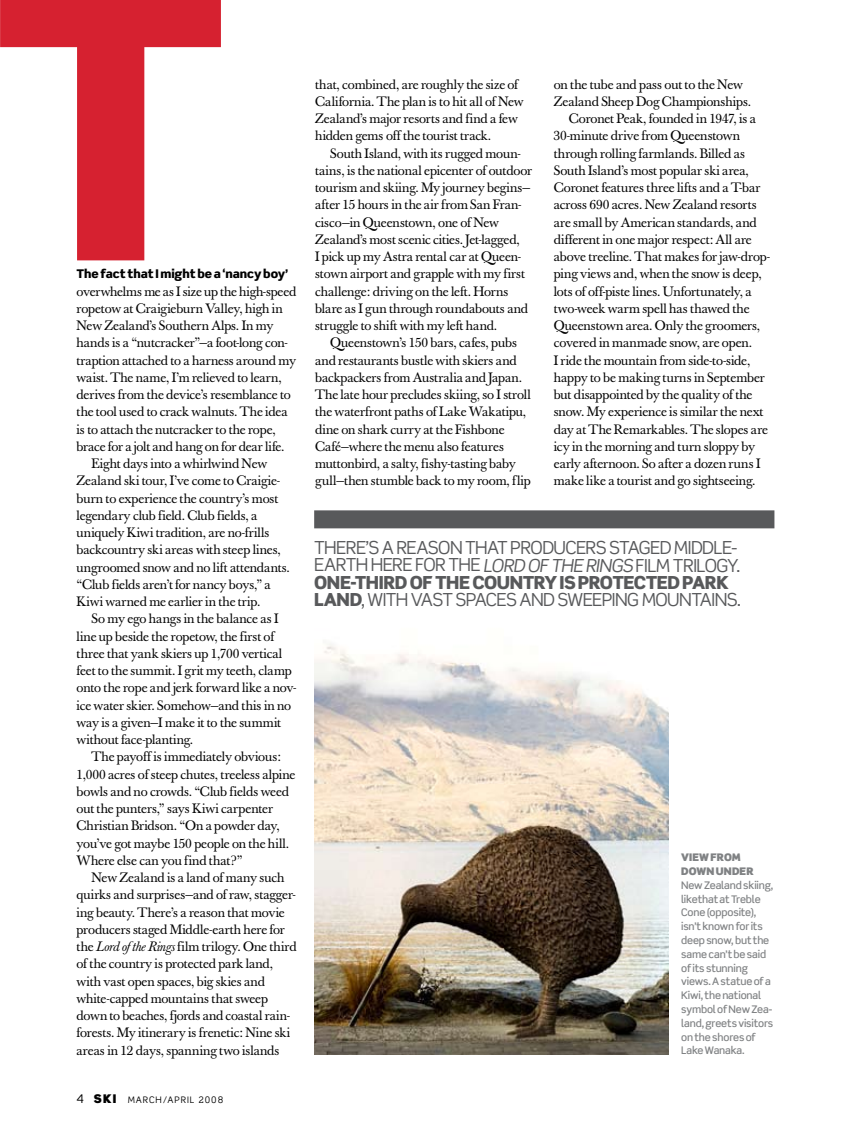
<style>
.page{position:relative;width:851px;height:1134px;background:#fff}
.page>*{position:absolute;margin:0;border:0;box-sizing:border-box;transform-origin:0 0}
.t1{font:18px/17.2px "Scene";letter-spacing:-.035em;color:#58595b}
.t2{font:13.5px/17.2px "Baskerville";letter-spacing:-.005em;color:#000}
.t3{font:900 12px "Scene";color:#000}
.t4{font:900 12px "Scene";color:#000}
.t5{font:500 10.5px/13.8px "Scene";letter-spacing:-.015em;color:#808284}
.t6{font:900 10.5px/13.8px "Scene";color:#808284}
.t7{font:9px "Scene";letter-spacing:.1em;color:#000}
.s1{font-style:italic}
.s2{font-family:"Scene Alt"}
.s3{font-weight:900}
</style>
<div class="page">
<svg style="left:0;top:0;width:221px;height:260px"></svg>
<img style="left:314px;top:643px;width:354px;height:411px">
<div style="left:314px;top:510px;width:460px;height:18px;background:#58595b"></div>
<p class="t3" style="left:76px;top:266px;width:213px">THEFACT THAT IMIGHTBEA‘NANCYBOY’</p>
<p class="t2" style="left:76px;top:283px;width:221px">overwhelms me as I size up the high-speed</p>
<p class="t2" style="left:76px;top:300px;width:208px">ropetow at Craigieburn Valley, high in</p>
<p class="t2" style="left:76px;top:317px;width:198px">New Zealand’s Southern Alps. In my</p>
<p class="t2" style="left:76px;top:334px;width:213px">hands is a “nutcracker”—a foot-long con-</p>
<p class="t2" style="left:76px;top:352px;width:221px">traption attached to a harness around my</p>
<p class="t2" style="left:76px;top:369px;width:207px">waist. The name, I’m relieved to learn,</p>
<p class="t2" style="left:76px;top:386px;width:216px">derives from the device’s resemblance to</p>
<p class="t2" style="left:76px;top:403px;width:212px">the tool used to crack walnuts. The idea</p>
<p class="t2" style="left:76px;top:421px;width:201px">is to attach the nutcracker to the rope,</p>
<p class="t2" style="left:76px;top:438px;width:209px">brace for a jolt and hang on for dear life.</p>
<p class="t2" style="left:92px;top:455px;width:177px">Eight days into a whirlwind New</p>
<p class="t2" style="left:76px;top:472px;width:205px">Zealand ski tour, I’ve come to Craigie-</p>
<p class="t2" style="left:76px;top:490px;width:203px">burn to experience the country’s most</p>
<p class="t2" style="left:76px;top:507px;width:182px">legendary club field. Club fields, a</p>
<p class="t2" style="left:76px;top:524px;width:194px">uniquely Kiwi tradition, are no-frills</p>
<p class="t2" style="left:76px;top:541px;width:206px">backcountry ski areas with steep lines,</p>
<p class="t2" style="left:76px;top:559px;width:215px">ungroomed snow and no lift attendants.</p>
<p class="t2" style="left:76px;top:576px;width:196px">“Club fields aren’t for nancy boys,” a</p>
<p class="t2" style="left:76px;top:593px;width:185px">Kiwi warned me earlier in the trip.</p>
<p class="t2" style="left:92px;top:610px;width:188px">So my ego hangs in the balance as I</p>
<p class="t2" style="left:76px;top:628px;width:199px">line up beside the ropetow, the first of</p>
<p class="t2" style="left:76px;top:645px;width:207px">three that yank skiers up 1,700 vertical</p>
<p class="t2" style="left:76px;top:662px;width:217px">feet to the summit. I grit my teeth, clamp</p>
<p class="t2" style="left:76px;top:679px;width:221px">onto the rope and jerk forward like a nov-</p>
<p class="t2" style="left:76px;top:697px;width:216px">ice water skier. Somehow—and this in no</p>
<p class="t2" style="left:76px;top:714px;width:206px">way is a given—I make it to the summit</p>
<p class="t2" style="left:76px;top:731px;width:118px">without face-planting.</p>
<p class="t2" style="left:92px;top:748px;width:191px">The payoff is immediately obvious:</p>
<p class="t2" style="left:76px;top:766px;width:220px">1,000 acres of steep chutes, treeless alpine</p>
<p class="t2" style="left:76px;top:783px;width:214px">bowls and no crowds. “Club fields weed</p>
<p class="t2" style="left:76px;top:800px;width:198px">out the punters,” says Kiwi carpenter</p>
<p class="t2" style="left:76px;top:817px;width:205px">Christian Bridson. “On a powder day,</p>
<p class="t2" style="left:76px;top:835px;width:214px">you’ve got maybe 150 people on the hill.</p>
<p class="t2" style="left:76px;top:852px;width:168px">Where else can you find that?”</p>
<p class="t2" style="left:92px;top:869px;width:194px">New Zealand is a land of many such</p>
<p class="t2" style="left:76px;top:886px;width:221px">quirks and surprises—and of raw, stagger-</p>
<p class="t2" style="left:76px;top:904px;width:210px">ing beauty. There’s a reason that movie</p>
<p class="t2" style="left:76px;top:921px;width:210px">producers staged Middle-earth here for</p>
<p class="t2" style="left:76px;top:938px;width:222px">the <span class="s1">Lord ofthe Rings</span> film trilogy. One third</p>
<p class="t2" style="left:76px;top:955px;width:198px">of the country is protected park land,</p>
<p class="t2" style="left:76px;top:973px;width:190px">with vast open spaces, big skies and</p>
<p class="t2" style="left:76px;top:990px;width:193px">white-capped mountains that sweep</p>
<p class="t2" style="left:76px;top:1007px;width:215px">down to beaches, fjords and coastal rain-</p>
<p class="t2" style="left:76px;top:1024px;width:215px">forests. My itinerary is frenetic: Nine ski</p>
<p class="t2" style="left:76px;top:1042px;width:204px">areas in 12 days, spanning two islands</p>
<p class="t4" style="left:94px;top:1091px;width:24px">SKI</p>
<p class="t7" style="left:128px;top:1094px;width:97px">MARCH/APRIL <span class="s2">2008</span></p>
<p class="t2" style="left:315px;top:76px;width:210px">that, combined, are roughly the size of California. The plan is to hit all of New Zealand’s major resorts and find a few hidden gems off the tourist track.</p>
<p class="t2" style="left:315px;top:145px;width:218px;text-indent:15px">South Island, with its rugged moun&shy;tains, is the national epicenter of outdoor tourism and skiing. My journey begins— after 15 hours in the air from San Fran&shy;cisco—in Queenstown, one of New Zealand’s most scenic cities. Jet-lagged,<br>I pick up my Astra rental car at Queen&shy;stown airport and grapple with my first challenge: driving on the left. Horns blare as I gun through roundabouts and struggle to shift with my left hand.</p>
<p class="t2" style="left:315px;top:334px;width:217px;text-indent:15px">Queenstown’s 150 bars, cafes, pubs and restaurants bustle with skiers and backpackers from Australia and Japan.<br>The late hour precludes skiing, so I stroll the waterfront paths of Lake Wakatipu, dine on shark curry at the Fishbone Café—where the menu also features muttonbird, a salty, fishy-tasting baby gull—then stumble back to my room, flip</p>
<p class="t2" style="left:554px;top:76px;width:191px">on the tube and pass out to the New</p>
<p class="t2" style="left:554px;top:93px;width:199px">Zealand Sheep Dog Championships.</p>
<p class="t2" style="left:568px;top:110px;width:189px">Coronet Peak, founded in 1947, is a</p>
<p class="t2" style="left:554px;top:127px;width:188px">30-minute drive from Queenstown</p>
<p class="t2" style="left:554px;top:145px;width:193px">through rolling farmlands. Billed as</p>
<p class="t2" style="left:554px;top:162px;width:197px">South Island’s most popular ski area,</p>
<p class="t2" style="left:554px;top:179px;width:208px">Coronet features three lifts and a T-bar</p>
<p class="t2" style="left:554px;top:196px;width:204px">across 690 acres. New Zealand resorts</p>
<p class="t2" style="left:554px;top:214px;width:204px">are small by American standards, and</p>
<p class="t2" style="left:554px;top:231px;width:199px">different in one major respect: All are</p>
<p class="t2" style="left:554px;top:248px;width:218px">above treeline. That makes for jaw-drop-</p>
<p class="t2" style="left:554px;top:265px;width:209px">ping views and, when the snow is deep,</p>
<p class="t2" style="left:554px;top:283px;width:199px">lots of off-piste lines. Unfortunately, a</p>
<p class="t2" style="left:554px;top:300px;width:197px">two-week warm spell has thawed the</p>
<p class="t2" style="left:554px;top:317px;width:208px">Queenstown area. Only the groomers,</p>
<p class="t2" style="left:554px;top:334px;width:200px">covered in manmade snow, are open.</p>
<p class="t2" style="left:554px;top:352px;width:198px">I ride the mountain from side-to-side,</p>
<p class="t2" style="left:554px;top:369px;width:213px">happy to be making turns in September</p>
<p class="t2" style="left:554px;top:386px;width:200px">but disappointed by the quality of the</p>
<p class="t2" style="left:554px;top:403px;width:211px">snow. My experience is similar the next</p>
<p class="t2" style="left:554px;top:421px;width:216px">day at The Remarkables. The slopes are</p>
<p class="t2" style="left:554px;top:438px;width:203px">icy in the morning and turn sloppy by</p>
<p class="t2" style="left:554px;top:455px;width:208px">early afternoon. So after a dozen runs I</p>
<p class="t2" style="left:554px;top:472px;width:203px">make like a tourist and go sightseeing.</p>
<h1 class="t1" style="left:314px;top:539px;width:428px">THERE’S A REASON THAT PRODUCERS STAGED MIDDLE-EARTH HERE FOR THE <span class="s1">LORD OF THE RINGS</span> FILM TRILOGY.<br><span class="s3">ONE-THIRDOF THECOUNTRY IS PROTECTED PARK LAND</span>, WITH VAST SPACES AND SWEEPING MOUNTAINS.</h1>
<p class="t6" style="left:681px;top:850px;width:60px;text-indent:29px">FROM<br>DOWN UNDE</p>
<p class="t6" style="left:681px;top:850px;width:16px">VIEW</p>
<p class="t6" style="left:746px;top:864px;width:9px">R</p>
<p class="t5" style="left:681px;top:878px;width:94px">NewZealandskiing, likethatat Treble<br>Cone(opposite), isn’tknownforits deepsnow,but the samecan’tbesaid ofitsstunning views. A statueofa<br>Kiwi, thenational symbolof NewZea&shy;land,greetsvisitors ontheshoresof<br>LakeWanaka.</p>
</div>
